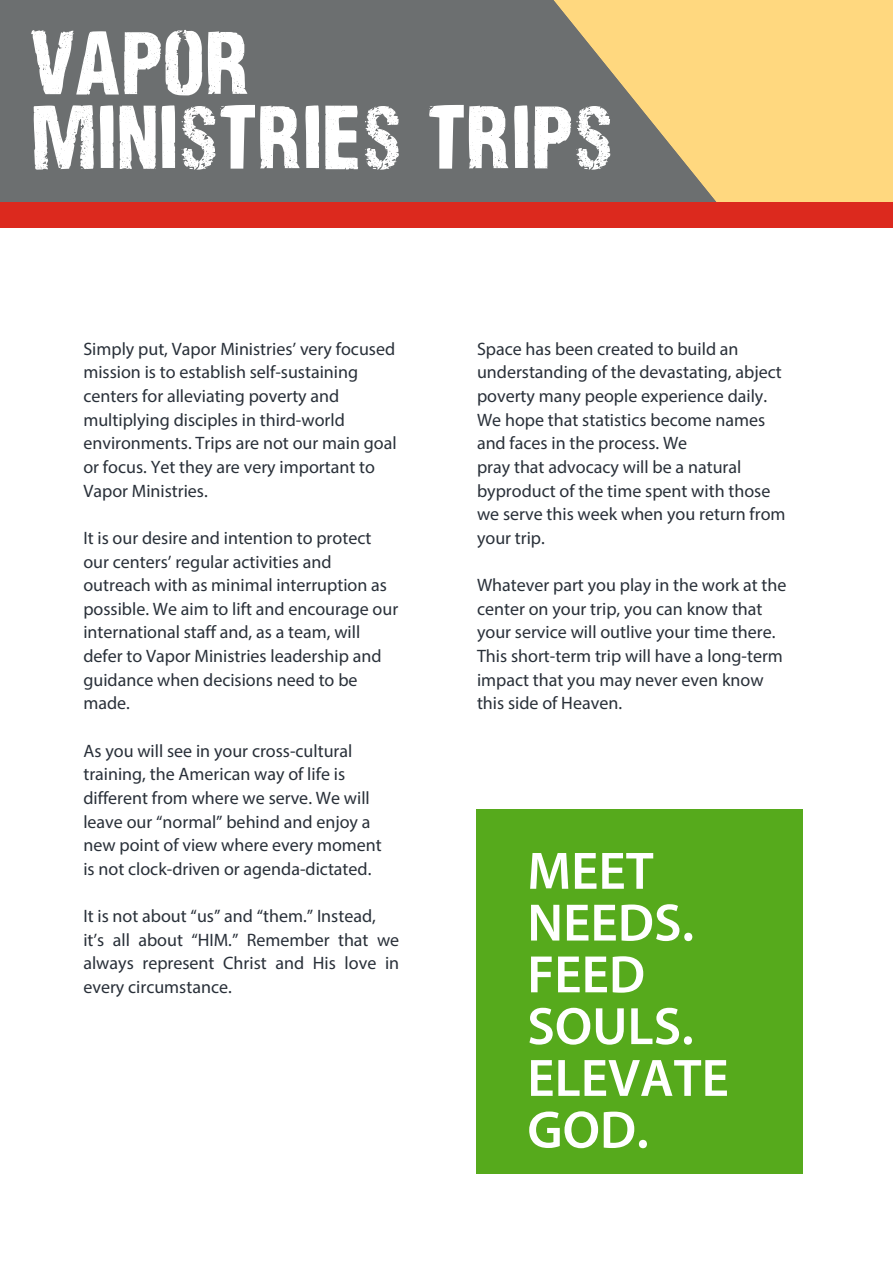
<style>
.page{position:relative;width:894px;height:1264px;background:#fff}
.page>*{position:absolute;margin:0;border:0;box-sizing:border-box;transform-origin:0 0}
.t1{font:83.85px/74.2px "Nidex";color:#fff}
.t2{font:600 53.1px/51.8px "Myriad Pro";color:#fff}
.t3{font:18px/23.7px "Myriad Pro";color:#293039}
</style>
<div class="page">
<div style="left:0;top:0;width:893px;height:224px;background:#6c6f70"></div>
<svg style="left:554px;top:0;width:339px;height:194px;fill:#ffd87f"></svg>
<div style="left:476px;top:809px;width:326px;height:364px;background:#56aa1c"></div>
<svg style="left:0;top:194px;width:893px;height:34px;fill:#dc291e"></svg>
<p class="t1" style="left:30px;top:24px;width:584px">VAPOR<br>MINISTRIES TRIPS</p>
<p class="t3" style="left:83px;top:338px;width:315px">Simply put, Vapor Ministries’ very focused mission is to establish self-sustaining centers for alleviating poverty and multiplying disciples in third-world environments. Trips are not our main goal or focus. Yet they are very important to Vapor Ministries.</p>
<h1 class="t3" style="left:83px;top:527px;width:289px">It is our desire and intention to protect</h1>
<p class="t3" style="left:83px;top:551px;width:249px">our centers’ regular activities and</p>
<p class="t3" style="left:83px;top:575px;width:316px">outreach with as minimal interruption as possible. We aim to lift and encourage our international staff and, as a team, will defer to Vapor Ministries leadership and guidance when decisions need to be made.</p>
<p class="t3" style="left:83px;top:740px;width:288px">As you will see in your cross-cultural training, the American way of life is different from where we serve. We will</p>
<p class="t3" style="left:83px;top:811px;width:300px">leave our “normal” behind and enjoy a new point of view where every moment</p>
<p class="t3" style="left:83px;top:858px;width:289px">is not clock-driven or agenda-dictated.</p>
<p class="t3" style="left:83px;top:905px;width:294px">It is not about “us” and “them.” Instead,</p>
<p class="t3" style="left:83px;top:929px;width:317px;text-align:justify">it’s all about “HIM.” Remember that we always represent Christ and His love in every circumstance.</p>
<p class="t3" style="left:477px;top:338px;width:306px">Space has been created to build an understanding of the devastating, abject poverty many people experience daily.<br>We hope that statistics become names and faces in the process. We</p>
<p class="t3" style="left:477px;top:456px;width:310px">pray that advocacy will be a natural byproduct of the time spent with those we serve this week when you return from your trip.</p>
<p class="t3" style="left:477px;top:575px;width:311px">Whatever part you play in the work at the center on your trip, you can know that your service will outlive your time there.<br>This short-term trip will have a long-term impact that you may never even know this side of Heaven.</p>
<p class="t2" style="left:527px;top:849px;width:203px">MEET<br>NEEDS.<br>FEED<br>SOULS.<br>ELEVATE<br>GOD.</p>
</div>
